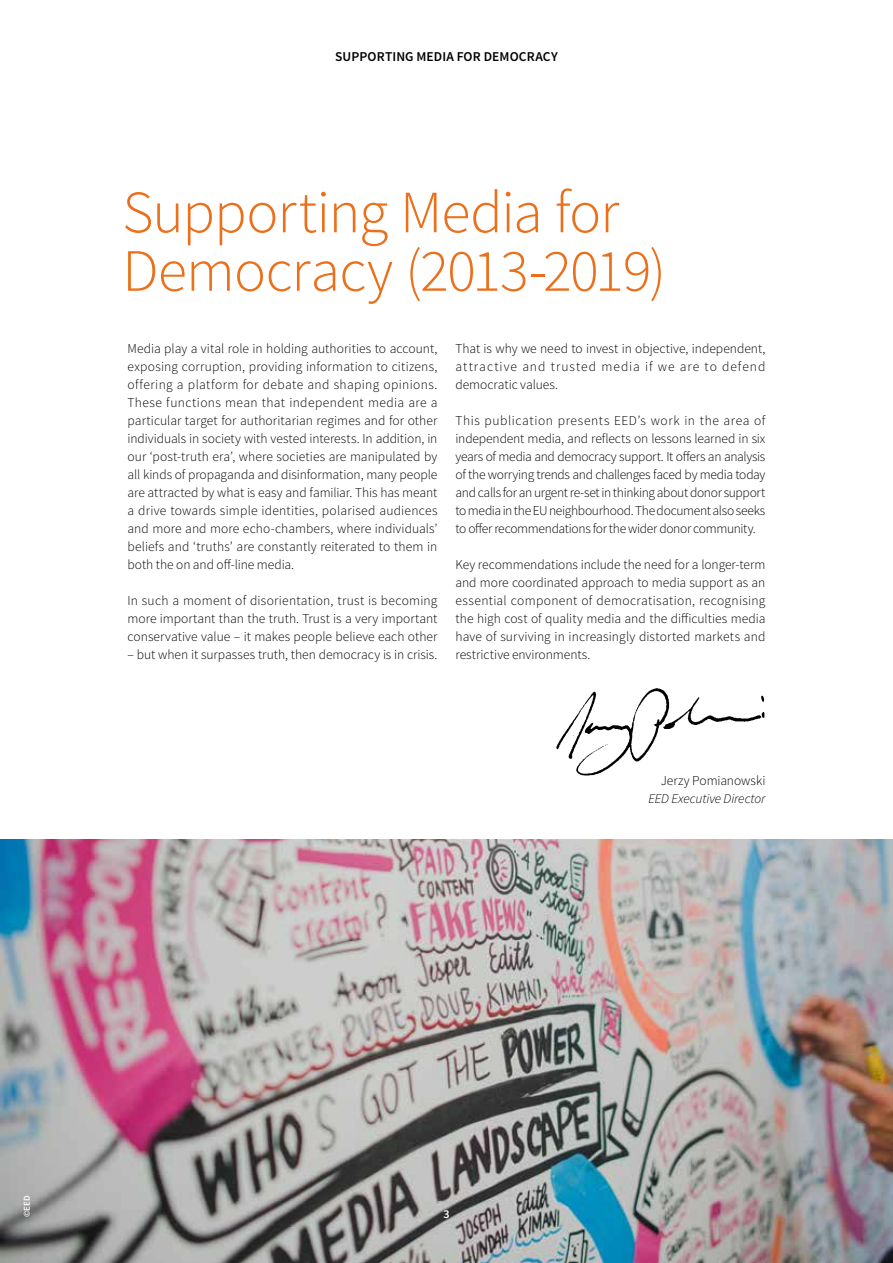
<style>
.page{position:relative;width:893px;height:1263px;background:#fff}
.page>*{position:absolute;margin:0;border:0;box-sizing:border-box;transform-origin:0 0}
.t1{font:300 60px/58.5px "Source Sans Pro";letter-spacing:-.015em;color:#ec701b}
.t2{font:300 13.5px/18px "Source Sans Pro";color:#000;text-align:justify}
.t3{font:600 13.5px "Source Sans Pro";letter-spacing:.01em;color:#000}
.t4{font:italic 300 13.5px "Source Sans Pro";letter-spacing:-.005em;color:#000}
.t5{font:600 12px "Source Sans Pro";color:#fff}
.t6{font:600 9px "Source Sans Pro";color:#fff}
</style>
<div class="page">
<img style="left:0;top:839px;width:893px;height:424px">
<img style="left:556px;top:688px;width:209px;height:88px">
<p class="t3" style="left:335px;top:48px;width:224px">SUPPORTING MEDIA FOR DEMOCRACY</p>
<h1 class="t1" style="left:122px;top:183px;width:545px">Supporting Media for<br>Democracy (2013-2019)</h1>
<p class="t2" style="left:455px;top:340px;width:311px">That is why we need to invest in objective, independent, attractive and trusted media if we are to defend democratic values.</p>
<p class="t2" style="left:455px;top:412px;width:311px">This publication presents EED’s work in the area of independent media, and reflects on lessons learned in six years of media and democracy support. It offers an analysis of the worrying trends and challenges faced by media today and calls for an urgent re-set in thinking about donor support to media in the EU neighbourhood. The document also seeks to offer recommendations for the wider donor community.</p>
<p class="t2" style="left:455px;top:556px;width:311px">Key recommendations include the need for a longer-term and more coordinated approach to media support as an essential component of democratisation, recognising the high cost of quality media and the difficulties media have of surviving in increasingly distorted markets and restrictive environments.</p>
<p class="t2" style="left:128px;top:340px;width:311px">Media play a vital role in holding authorities to account, exposing corruption, providing information to citizens, offering a platform for debate and shaping opinions.<br>These functions mean that independent media are a particular target for authoritarian regimes and for other individuals in society with vested interests. In addition, in our ‘post-truth era’, where societies are manipulated by all kinds of propaganda and disinformation, many people are attracted by what is easy and familiar. This has meant a drive towards simple identities, polarised audiences and more and more echo-chambers, where individuals’ beliefs and ‘truths’ are constantly reiterated to them in both the on and off-line media.</p>
<p class="t2" style="left:128px;top:592px;width:311px">In such a moment of disorientation, trust is becoming more important than the truth. Trust is a very important conservative value – it makes people believe each other</p>
<p class="t2" style="left:128px;top:646px;width:311px">– but when it surpasses truth, then democracy is in crisis.</p>
<p class="t2" style="left:661px;top:772px;width:106px">Jerzy Pomianowski</p>
<p class="t4" style="left:648px;top:791px;width:118px">EED Executive Director</p>
<p class="t6" style="left:21px;top:1217px;width:24px;rotate:-90deg">©EED</p>
<p class="t5" style="left:443px;top:1206px;width:8px">3</p>
</div>
